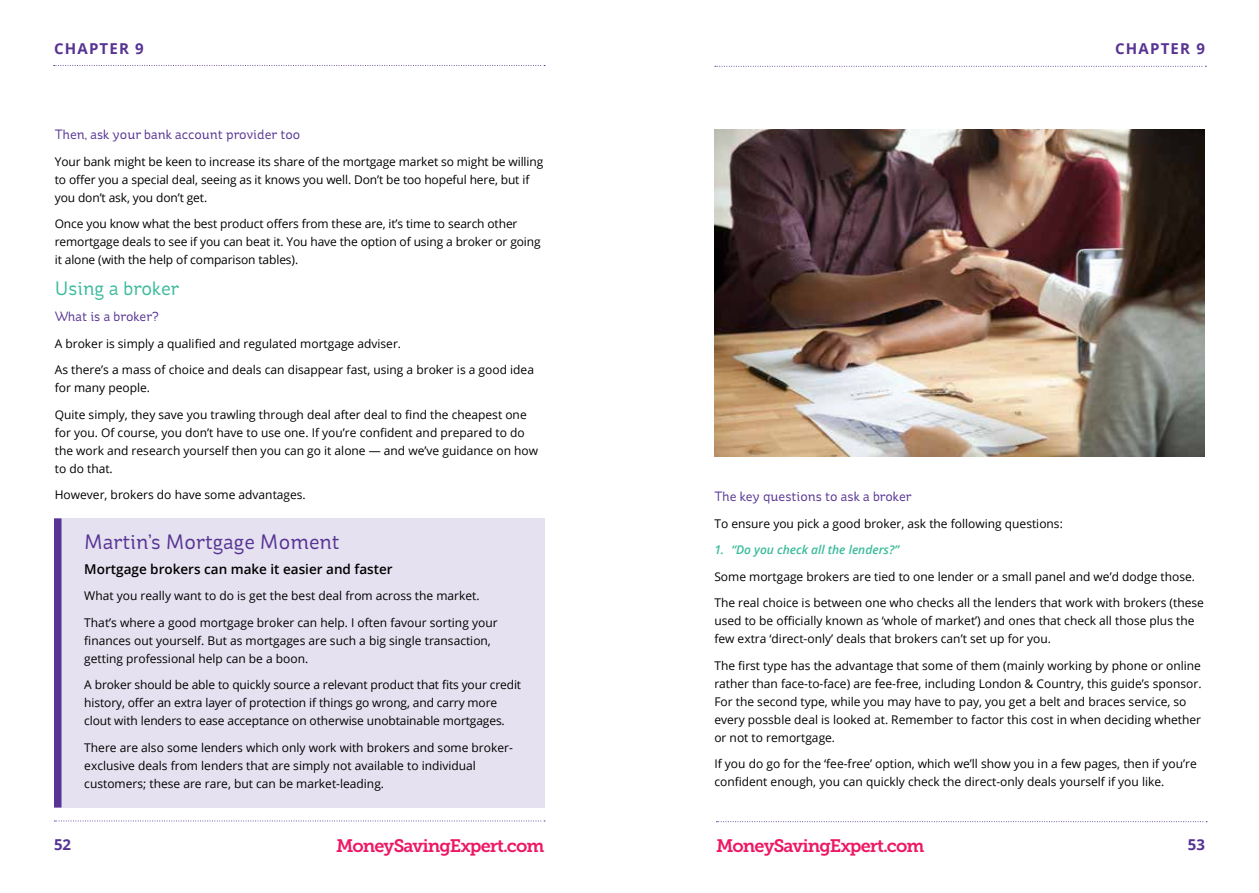
<style>
.page{position:relative;width:1259px;height:893px;background:#fff}
.page>*{position:absolute;margin:0;border:0;box-sizing:border-box;transform-origin:0 0}
.t1{font:21px "St Ryde";color:#573393}
.t2{font:19.5px "St Ryde";color:#3bbb9a}
.t3{font:18px "Museo Slab 700";letter-spacing:-.05em;color:#ed1864}
.t4{font:700 15px "Open Sans";letter-spacing:.08em;color:#573393}
.t5{font:13.5px "St Ryde";color:#573393}
.t6{font:600 13.5px "Open Sans";color:#000}
.t7{font:12px/18px "Open Sans";color:#000}
.t8{font:italic 600 12px "Open Sans";color:#3bbb9a}
</style>
<div class="page">
<svg style="left:54px;top:65px;width:491px;height:1px"></svg>
<svg style="left:54px;top:821px;width:491px;height:1px"></svg>
<div style="left:54px;top:518px;width:490px;height:289px;background:#e5e1f0"></div>
<div style="left:54px;top:518px;width:8px;height:289px;background:#573393"></div>
<svg style="left:715px;top:66px;width:491px;height:1px"></svg>
<svg style="left:716px;top:821px;width:491px;height:1px"></svg>
<img style="left:714px;top:130px;width:490px;height:327px">
<p class="t4" style="left:54px;top:38px;width:91px">CHAPTER 9</p>
<p class="t4" style="left:1115px;top:38px;width:91px">CHAPTER 9</p>
<p class="t5" style="left:55px;top:126px;width:247px">Then, ask your bank account provider too</p>
<p class="t7" style="left:55px;top:152px;width:490px">Your bank might be keen to increase its share of the mortgage market so might be willing to offer you a special deal, seeing as it knows you well. Don’t be too hopeful here, but if you don’t ask, you don’t get.</p>
<p class="t7" style="left:55px;top:214px;width:487px">Once you know what the best product offers from these are, it’s time to search other remortgage deals to see if you can beat it. You have the option of using a broker or going it alone (with the help of comparison tables).</p>
<h2 class="t2" style="left:55px;top:277px;width:126px">Using a broker</h2>
<p class="t5" style="left:55px;top:309px;width:105px">What is a broker?</p>
<p class="t7" style="left:55px;top:334px;width:348px">A broker is simply a qualified and regulated mortgage adviser.</p>
<p class="t7" style="left:55px;top:361px;width:481px">As there’s a mass of choice and deals can disappear fast, using a broker is a good idea for many people.</p>
<p class="t7" style="left:55px;top:405px;width:485px">Quite simply, they save you trawling through deal after deal to find the cheapest one for you. Of course, you don’t have to use one. If you’re confident and prepared to do the work and research yourself then you can go it alone — and we’ve guidance on how to do that.</p>
<p class="t7" style="left:55px;top:486px;width:252px">However, brokers do have some advantages.</p>
<h1 class="t1" style="left:84px;top:530px;width:257px">Martin’s Mortgage Moment</h1>
<p class="t6" style="left:84px;top:560px;width:310px">Mortgage brokers can make it easier and faster</p>
<p class="t7" style="left:84px;top:587px;width:397px">What you really want to do is get the best deal from across the market.</p>
<p class="t7" style="left:84px;top:613px;width:415px">That’s where a good mortgage broker can help. I often favour sorting your finances out yourself. But as mortgages are such a big single transaction, getting professional help can be a boon.</p>
<p class="t7" style="left:84px;top:676px;width:438px">A broker should be able to quickly source a relevant product that fits your credit history, offer an extra layer of protection if things go wrong, and carry more clout with lenders to ease acceptance on otherwise unobtainable mortgages.</p>
<p class="t7" style="left:84px;top:738px;width:430px">There are also some lenders which only work with brokers and some broker&shy;exclusive deals from lenders that are simply not available to individual customers; these are rare, but can be market-leading.</p>
<p class="t5" style="left:714px;top:488px;width:199px">The key questions to ask a broker</p>
<p class="t7" style="left:714px;top:514px;width:350px">To ensure you pick a good broker, ask the following questions:</p>
<p class="t8" style="left:714px;top:542px;width:186px">1. “Do you check all the lenders?”</p>
<p class="t7" style="left:714px;top:567px;width:482px">Some mortgage brokers are tied to one lender or a small panel and we’d dodge those.</p>
<p class="t7" style="left:714px;top:593px;width:491px">The real choice is between one who checks all the lenders that work with brokers (these used to be officially known as ‘whole of market’) and ones that check all those plus the few extra ‘direct-only’ deals that brokers can’t set up for you.</p>
<p class="t7" style="left:714px;top:656px;width:489px">The first type has the advantage that some of them (mainly working by phone or online rather than face-to-face) are fee-free, including London &amp; Country, this guide’s sponsor.<br>For the second type, while you may have to pay, you get a belt and braces service, so every possble deal is looked at. Remember to factor this cost in when deciding whether or not to remortgage.</p>
<p class="t7" style="left:714px;top:754px;width:484px">If you do go for the ‘fee-free’ option, which we’ll show you in a few pages, then if you’re confident enough, you can quickly check the direct-only deals yourself if you like.</p>
<p class="t4" style="left:54px;top:834px;width:19px">52</p>
<h3 class="t3" style="left:336px;top:836px;width:210px">MoneySavingExpert.com</h3>
<h3 class="t3" style="left:716px;top:836px;width:210px">MoneySavingExpert.com</h3>
<p class="t4" style="left:1187px;top:834px;width:19px">53</p>
</div>
